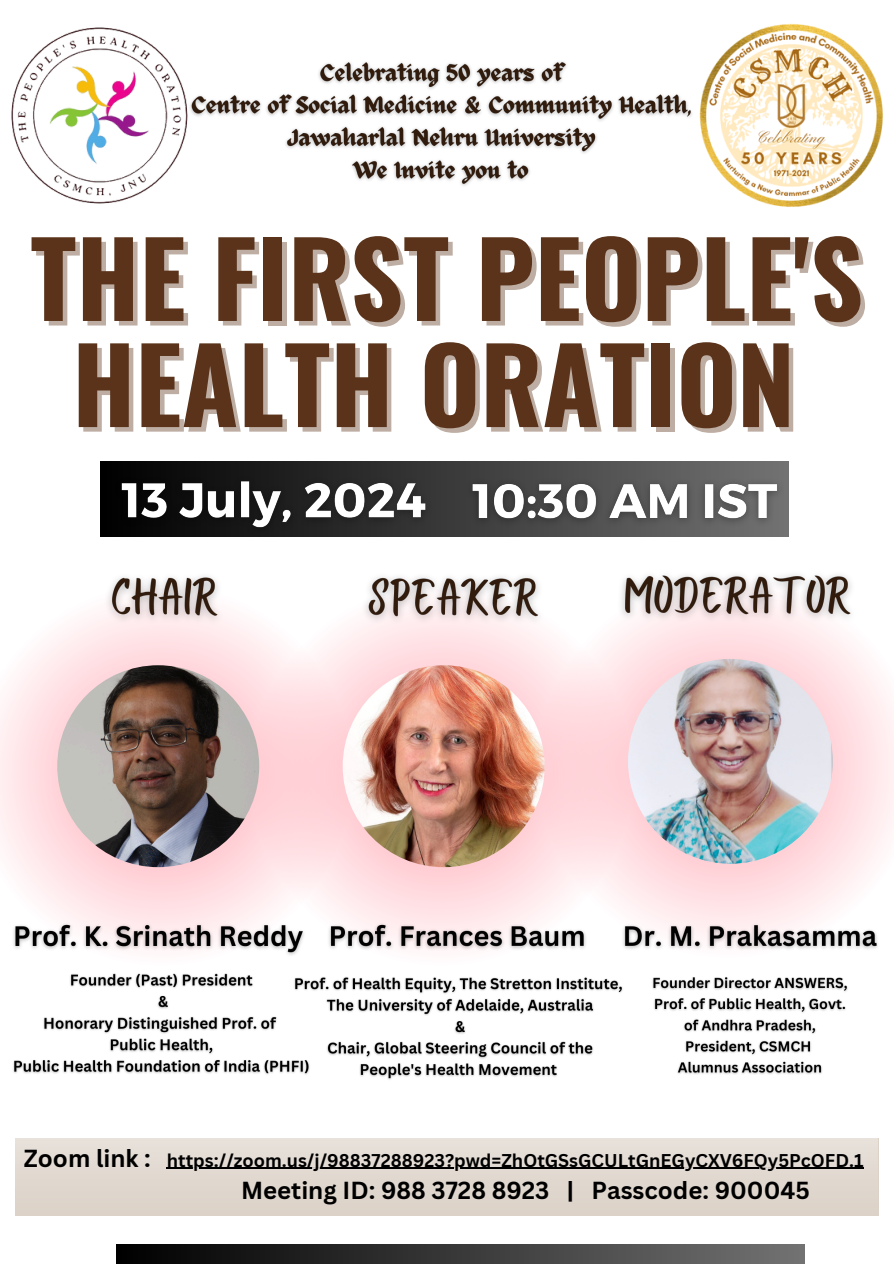
<style>
.page{position:relative;width:894px;height:1264px;background:#fff}
.page>*{position:absolute;margin:0;border:0;box-sizing:border-box;transform-origin:0 0}
.t1{font:700 103.35px "Oswald";color:#5a331a}
.t2{font:700 24px "Canva Sans";color:#000}
.t3{font:700 18px "Canva Sans";color:#000}
</style>
<div class="page">
<img style="left:699px;top:23px;width:184px;height:184px">
<img style="left:11px;top:27px;width:175px;height:177px">
<div style="left:101px;top:461px;width:687px;height:75px;background:linear-gradient(to right,#000,#727272)"></div>
<img style="left:110px;top:468px;width:327px;height:69px">
<img style="left:460px;top:469px;width:328px;height:63px">
<svg style="left:352px;top:627px;width:184px;height:290px;background:#fedde1"></svg>
<svg style="left:0;top:615px;width:352px;height:302px"></svg>
<svg style="left:536px;top:630px;width:357px;height:287px"></svg>
<img style="left:57px;top:665px;width:202px;height:202px;border-radius:50%">
<img style="left:100px;top:576px;width:132px;height:55px">
<img style="left:186px;top:62px;width:506px;height:124px">
<img style="left:16px;top:1138px;width:862px;height:76px">
<hr style="left:167px;top:1167px;width:696px;height:1px;background:#000">
<div style="left:116px;top:1244px;width:687px;height:19px;background:linear-gradient(to right,#000,#727272)"></div>
<img style="left:13px;top:917px;width:291px;height:38px">
<img style="left:13px;top:973px;width:277px;height:102px">
<img style="left:342px;top:665px;width:202px;height:202px;border-radius:50%">
<img style="left:355px;top:576px;width:196px;height:55px">
<img style="left:329px;top:917px;width:257px;height:34px">
<img style="left:290px;top:977px;width:333px;height:103px">
<img style="left:627px;top:659px;width:205px;height:204px;border-radius:50%">
<img style="left:621px;top:574px;width:230px;height:56px">
<img style="left:623px;top:917px;width:255px;height:33px">
<img style="left:652px;top:977px;width:196px;height:97px">
<p class="t1" style="left:30px;top:198px;width:834px">THE FIRST PEOPLE'S</p>
<p class="t1" style="left:72px;top:304px;width:724px">HEALTH ORATION</p>
<p class="t2" style="left:24px;top:1141px;width:128px">Zoom link :</p>
<p class="t3" style="left:167px;top:1147px;width:698px">https://zoom.us/j/98837288923?pwd=ZhOtGSsGCULtGnEGyCXV6FQy5PcOFD.1</p>
<p class="t2" style="left:241px;top:1173px;width:570px">Meeting ID: 988 3728 8923 | Passcode: 900045</p>
</div>
